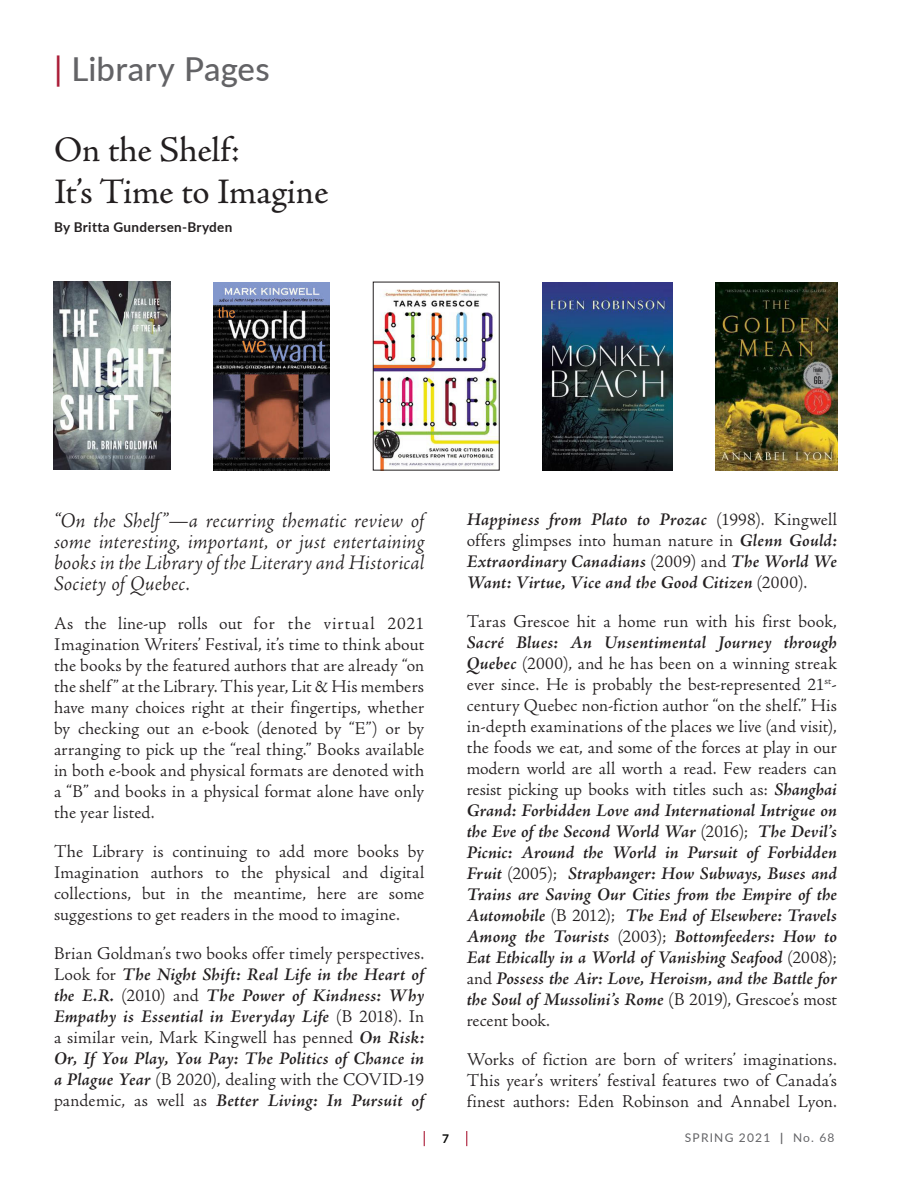
<style>
.page{position:relative;width:918px;height:1188px;background:#fff}
.page>*{position:absolute;margin:0;border:0;box-sizing:border-box;transform-origin:0 0}
.Article_Title__sub-t{font:36px "Adobe Jenson Pro";letter-spacing:-.005em;color:#231f20}
.Article_Title_Top-li{font:36px "Adobe Jenson Pro";letter-spacing:-.005em;color:#231f20}
.Large_Header{font:500 33px "Lato";letter-spacing:.005em;color:#636366}
.Article_Text__body{font:italic 300 21px/21px "Adobe Jenson Pro";letter-spacing:.01em;color:#231f20;text-align:justify}
.Article_Text__body-2{font:italic 600 18px/21px "Adobe Jenson Pro";letter-spacing:.01em;color:#231f20;text-align:justify}
.Article_Text__body-3{font:300 18px/21px "Adobe Jenson Pro";letter-spacing:.01em;color:#231f20;text-align:justify}
.Article_Author{font:700 13.5px "Lato";letter-spacing:.025em;color:#231f20}
.t1{font:12px "Lato";letter-spacing:.1em;color:#636366}
.t2{font:700 12px "Lato";color:#040503}
.s1{color:#ab1d38}
.s2{font-weight:300;font-style:normal}
.s3{font-weight:700}
</style>
<div class="page">
<svg style="left:424px;top:1131px;width:1px;height:15px"></svg>
<svg style="left:466px;top:1131px;width:1px;height:15px"></svg>
<img style="left:54px;top:282px;width:116px;height:188px">
<img style="left:543px;top:282px;width:129px;height:188px">
<img style="left:214px;top:282px;width:116px;height:188px">
<img style="left:375px;top:289px;width:122px;height:179px">
<div style="left:373px;top:282px;width:126px;height:188px;border:1px solid #231f20"></div>
<img style="left:716px;top:282px;width:122px;height:188px">
<p class="Large_Header" style="left:54px;top:45px;width:217px"><span class="s1">|</span> Library Pages</p>
<p class="Article_Title_Top-li" style="left:54px;top:129px;width:187px">On the Shelf:</p>
<p class="Article_Title__sub-t" style="left:54px;top:172px;width:276px">It’s Time to Imagine</p>
<p class="Article_Author" style="left:54px;top:217px;width:180px">By Britta Gundersen-Bryden</p>
<p class="Article_Text__body" style="left:54px;top:511px;width:372px">“On the Shelf”—a recurring thematic review of some interesting, important, or just entertaining books in the Library of the Literary and Historical Society of Quebec.</p>
<p class="Article_Text__body-3" style="left:54px;top:613px;width:372px">As the line-up rolls out for the virtual 2021<br>Imagination Writers’ Festival, it’s time to think about the books by the featured authors that are already “on the shelf ” at the Library. This year, Lit &amp; His members have many choices right at their fingertips, whether by checking out an e-book (denoted by “E”) or by arranging to pick up the “real thing.” Books available in both e-book and physical formats are denoted with a “B” and books in a physical format alone have only the year listed.</p>
<p class="Article_Text__body-3" style="left:54px;top:841px;width:372px">The Library is continuing to add more books by Imagination authors to the physical and digital collections, but in the meantime, here are some suggestions to get readers in the mood to imagine.</p>
<p class="Article_Text__body-2" style="left:54px;top:944px;width:372px"><span class="s2">Brian Goldman’s two books offer timely perspectives.<br>Look for</span> The Night Shift: Real Life in the Heart of the E.R. <span class="s2">(2010) and</span> The Power of Kindness: Why Empathy is Essential in Everyday Life <span class="s2">(B 2018). In a similar vein, Mark Kingwell has penned</span> On Risk:<br>Or, If You Play, You Pay: The Politics of Chance in a Plague Year <span class="s2">(B 2020), dealing with the COVID-19 pandemic, as well as</span> Better Living: In Pursuit of</p>
<p class="Article_Text__body-2" style="left:467px;top:510px;width:372px">Happiness from Plato to Prozac <span class="s2">(1998). Kingwell offers glimpses into human nature in</span> Glenn Gould:<br>Extraordinary Canadians <span class="s2">(2009) and</span> The World We Want: Virtue, Vice and the Good Citizen <span class="s2">(2000).</span></p>
<p class="Article_Text__body-2" style="left:467px;top:612px;width:372px"><span class="s2">Taras Grescoe hit a home run with his first book, </span>Sacré Blues: An Unsentimental Journey through Quebec <span class="s2">(2000), and he has been on a winning streak ever since. He is probably the best-represented 21</span><sup>st&shy;</sup><span class="s2">century Quebec non-fiction author “on the shelf.” His in-depth examinations of the places we live (and visit), the foods we eat, and some of the forces at play in our modern world are all worth a read. Few readers can resist picking up books with titles such as:</span> Shanghai Grand: Forbidden Love and International Intrigue on the Eve of the Second World War <span class="s2">(2016);</span> The Devil’s Picnic: Around the World in Pursuit of Forbidden Fruit <span class="s2">(2005);</span> Straphanger: How Subways, Buses and Trains are Saving Our Cities from the Empire of the Automobile <span class="s2">(B 2012);</span> The End of Elsewhere: Travels Among the Tourists <span class="s2">(2003);</span> Bottomfeeders: How to Eat Ethically in a World of Vanishing Seafood <span class="s2">(2008); and</span> Possess the Air: Love, Heroism, and the Battle for the Soul of Mussolini’s Rome <span class="s2">(B 2019), Grescoe’s most recent book.</span></p>
<p class="Article_Text__body-3" style="left:467px;top:1049px;width:372px">Works of fiction are born of writers’ imaginations.<br>This year’s writers’ festival features two of Canada’s finest authors: Eden Robinson and Annabel Lyon.</p>
<p class="t2" style="left:442px;top:1130px;width:8px">7</p>
<p class="t1" style="left:685px;top:1129px;width:151px">SPRING 2021 <span class="s3">|</span> No. 68</p>
</div>
